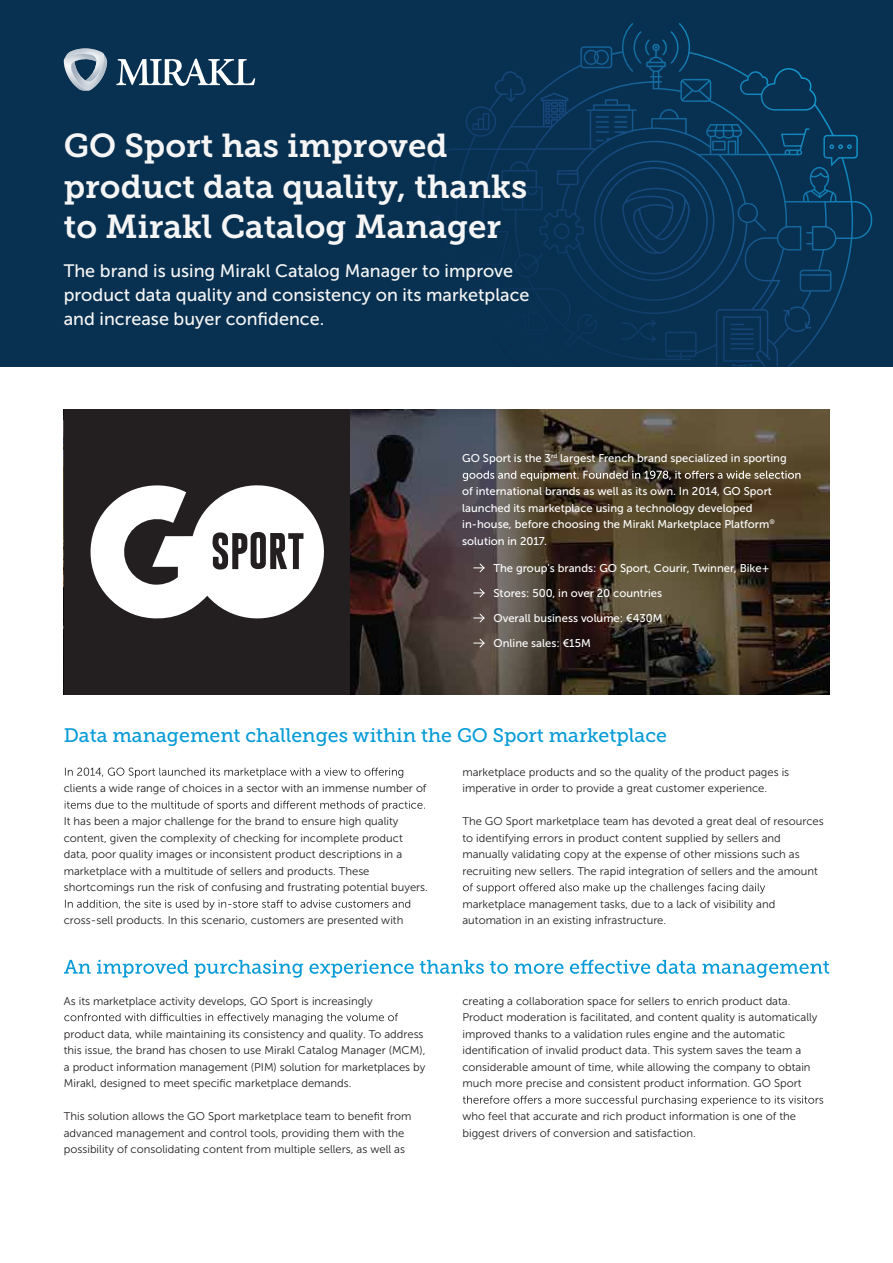
<style>
.page{position:relative;width:893px;height:1263px;background:#fff}
.page>*{position:absolute;margin:0;border:0;box-sizing:border-box;transform-origin:0 0}
.t1{font:33px/40.5px "Museo Slab 700";color:#f5f5f5}
.t2{font:19.5px "Museo Slab 500";color:#079bd7}
.t3{font:18px/24px "Museo Sans 500";color:#f5f5f5}
.t4{font:11.25px/16.5px "Museo Sans 300";color:#231f20}
.t5{font:11.25px/16.5px "Museo Sans 500";color:#fff}
</style>
<div class="page">
<img style="left:349px;top:409px;width:480px;height:286px">
<div style="left:0;top:0;width:893px;height:367px;background:#083050"></div>
<svg style="left:116px;top:59px;width:139px;height:27px"></svg>
<svg style="left:64px;top:48px;width:43px;height:43px"></svg>
<svg style="left:545px;top:102px;width:19px;height:22px"></svg>
<hr style="left:730px;top:333px;width:24px;height:2px;background:#103d6a">
<svg style="left:730px;top:328px;width:24px;height:2px"></svg>
<hr style="left:730px;top:343px;width:24px;height:2px;background:#103c68">
<hr style="left:730px;top:338px;width:24px;height:2px;background:#123f6d">
<svg style="left:730px;top:348px;width:24px;height:1px"></svg>
<svg style="left:730px;top:324px;width:14px;height:1px"></svg>
<svg style="left:732px;top:364px;width:21px;height:3px"></svg>
<svg style="left:527px;top:189px;width:10px;height:6px"></svg>
<svg style="left:554px;top:223px;width:16px;height:16px"></svg>
<svg style="left:472px;top:113px;width:17px;height:17px"></svg>
<svg style="left:506px;top:88px;width:9px;height:14px"></svg>
<svg style="left:621px;top:320px;width:35px;height:23px"></svg>
<svg style="left:584px;top:23px;width:268px;height:258px"></svg>
<svg style="left:463px;top:471px;width:337px;height:10px;background:#766c5f"></svg>
<svg style="left:474px;top:638px;width:11px;height:10px"></svg>
<svg style="left:474px;top:613px;width:11px;height:10px"></svg>
<svg style="left:474px;top:588px;width:11px;height:10px"></svg>
<svg style="left:474px;top:563px;width:11px;height:10px"></svg>
<svg style="left:65px;top:767px;width:338px;height:11px"></svg>
<svg style="left:65px;top:801px;width:360px;height:10px"></svg>
<svg style="left:65px;top:900px;width:345px;height:10px"></svg>
<svg style="left:463px;top:883px;width:302px;height:10px"></svg>
<svg style="left:64px;top:960px;width:765px;height:18px"></svg>
<svg style="left:64px;top:1013px;width:334px;height:10px"></svg>
<svg style="left:463px;top:1095px;width:360px;height:11px"></svg>
<div style="left:64px;top:409px;width:285px;height:286px;background:#231f20"></div>
<svg style="left:90px;top:485px;width:234px;height:134px"></svg>
<h1 class="t1" style="left:64px;top:126px;width:465px">GO Sport has improved product data quality, thanks to Mirakl Catalog Manager</h1>
<h3 class="t3" style="left:64px;top:259px;width:467px">The brand is using Mirakl Catalog Manager to improve product data quality and consistency on its marketplace and increase buyer confidence.</h3>
<p class="t5" style="left:462px;top:450px;width:326px">GO Sport is the 3<sup>rd</sup> largest French brand specialized in sporting</p>
<p class="t5" style="left:462px;top:483px;width:314px">of international brands as well as its own. In 2014, GO Sport launched its marketplace using a technology developed in-house, before choosing the Mirakl Marketplace Platform<sup>® </sup>solution in 2017.</p>
<p class="t5" style="left:493px;top:560px;width:277px">The group's brands: GO Sport, Courir, Twinner, Bike+</p>
<p class="t5" style="left:493px;top:585px;width:170px">Stores: 500, in over 20 countries</p>
<p class="t5" style="left:493px;top:610px;width:171px">Overall business volume: €430M</p>
<p class="t5" style="left:493px;top:635px;width:99px">Online sales: €15M</p>
<h2 class="t2" style="left:64px;top:725px;width:605px">Data management challenges within the GO Sport marketplace</h2>
<p class="t4" style="left:64px;top:780px;width:364px">clients a wide range of choices in a sector with an immense number of</p>
<p class="t4" style="left:64px;top:813px;width:366px">It has been a major challenge for the brand to ensure high quality content, given the complexity of checking for incomplete product data, poor quality images or inconsistent product descriptions in a marketplace with a multitude of sellers and products. These shortcomings run the risk of confusing and frustrating potential buyers.</p>
<p class="t4" style="left:64px;top:912px;width:341px">cross-sell products. In this scenario, customers are presented with</p>
<p class="t4" style="left:64px;top:992px;width:310px">As its marketplace activity develops, GO Sport is increasingly</p>
<p class="t4" style="left:64px;top:1025px;width:363px">product data, while maintaining its consistency and quality. To address this issue, the brand has chosen to use Mirakl Catalog Manager (MCM), a product information management (PIM) solution for marketplaces by Mirakl, designed to meet specific marketplace demands.</p>
<p class="t4" style="left:64px;top:1108px;width:349px">This solution allows the GO Sport marketplace team to benefit from advanced management and control tools, providing them with the possibility of consolidating content from multiple sellers, as well as</p>
<p class="t4" style="left:462px;top:764px;width:328px">marketplace products and so the quality of the product pages is imperative in order to provide a great customer experience.</p>
<p class="t4" style="left:462px;top:813px;width:363px">The GO Sport marketplace team has devoted a great deal of resources to identifying errors in product content supplied by sellers and manually validating copy at the expense of other missions such as recruiting new sellers. The rapid integration of sellers and the amount</p>
<p class="t4" style="left:462px;top:896px;width:314px">marketplace management tasks, due to a lack of visibility and automation in an existing infrastructure.</p>
<p class="t4" style="left:462px;top:992px;width:357px">creating a collaboration space for sellers to enrich product data.<br>Product moderation is facilitated, and content quality is automatically improved thanks to a validation rules engine and the automatic identification of invalid product data. This system saves the team a considerable amount of time, while allowing the company to obtain much more precise and consistent product information. GO Sport</p>
<p class="t4" style="left:462px;top:1108px;width:335px">who feel that accurate and rich product information is one of the biggest drivers of conversion and satisfaction.</p>
</div>
